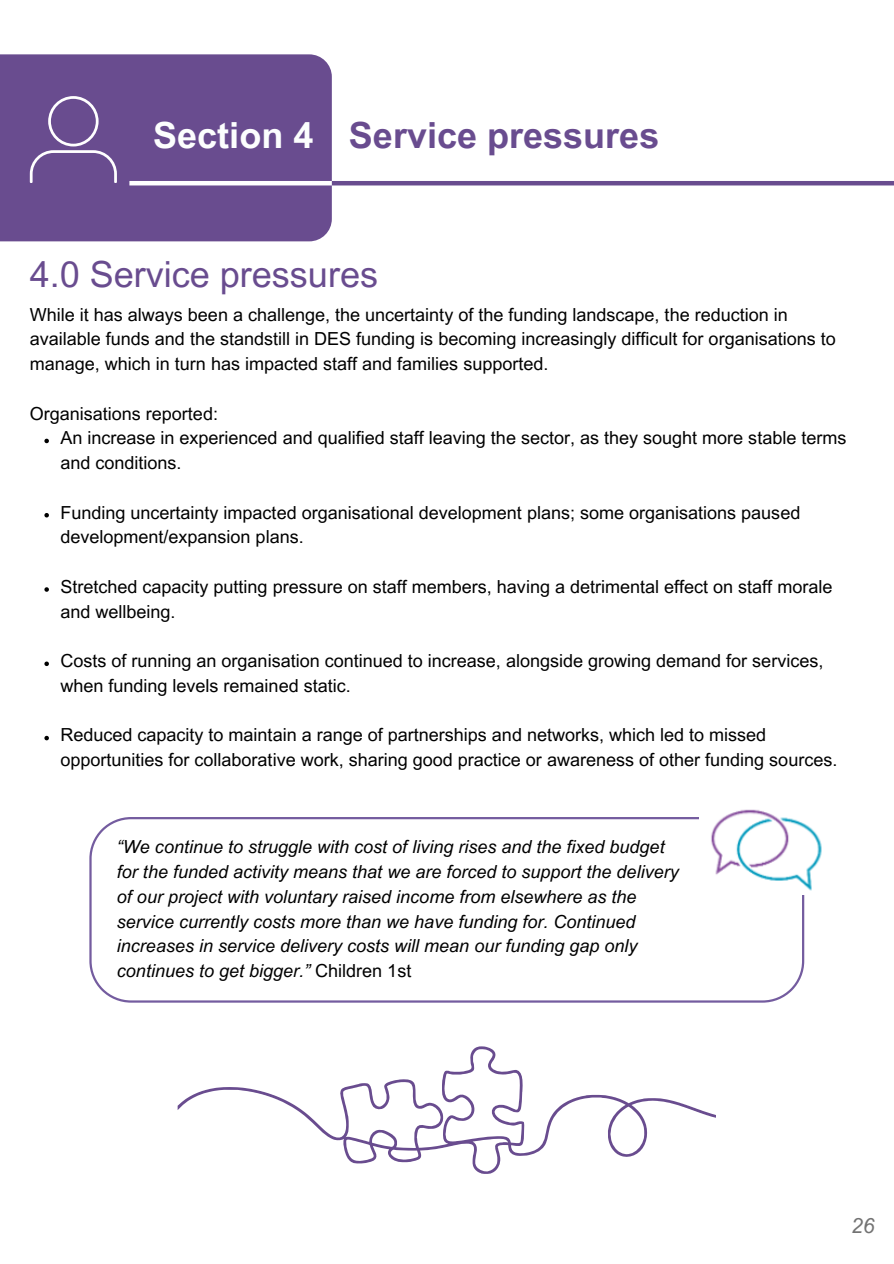
<style>
.page{position:relative;width:894px;height:1264px;background:#fff}
.page>*{position:absolute;margin:0;border:0;box-sizing:border-box;transform-origin:0 0}
.t1{font:36px "Arial MT Pro";color:#694c8f}
.t2{font:700 36px "Arial MT Pro";color:#694c8f}
.t3{font:700 36px "Arial MT Pro";color:#fcfefe}
.t4{font:italic 21px "Arial MT Pro";color:#737373}
.t5{font:18px/24.8px "Arial MT Pro";color:#000}
.t6{font:italic 18px/24.8px "Arial MT Pro";color:#000}
.s1{font-style:normal}
</style>
<div class="page">
<div style="left:0;top:54px;width:332px;height:187px;background:#694c8f"></div>
<hr style="left:332px;top:181px;width:561px;height:4px;background:#694c8f">
<hr style="left:129px;top:181px;width:203px;height:4px;background:#fff">
<svg style="left:44px;top:438px;width:5px;height:5px"></svg>
<svg style="left:44px;top:513px;width:5px;height:4px"></svg>
<svg style="left:44px;top:587px;width:5px;height:4px"></svg>
<svg style="left:44px;top:661px;width:5px;height:5px"></svg>
<svg style="left:44px;top:735px;width:5px;height:5px"></svg>
<svg style="left:177px;top:1046px;width:538px;height:128px"></svg>
<svg style="left:30px;top:96px;width:86px;height:87px"></svg>
<svg style="left:89px;top:817px;width:715px;height:185px"></svg>
<img style="left:699px;top:809px;width:123px;height:85px">
<p class="t3" style="left:153px;top:122px;width:162px">Section 4</p>
<h1 class="t2" style="left:349px;top:122px;width:312px">Service pressures</h1>
<p class="t1" style="left:30px;top:261px;width:349px">4.0 Service pressures</p>
<h1 class="t5" style="left:30px;top:304px;width:807px">While it has always been a challenge, the uncertainty of the funding landscape, the reduction in available funds and the standstill in DES funding is becoming increasingly difficult for organisations to manage, which in turn has impacted staff and families supported.</h1>
<h2 class="t5" style="left:30px;top:403px;width:190px">Organisations reported:</h2>
<p class="t5" style="left:60px;top:428px;width:787px">An increase in experienced and qualified staff leaving the sector, as they sought more stable terms and conditions.</p>
<p class="t5" style="left:60px;top:502px;width:741px">Funding uncertainty impacted organisational development plans; some organisations paused development/expansion plans.</p>
<p class="t5" style="left:60px;top:576px;width:773px">Stretched capacity putting pressure on staff members, having a detrimental effect on staff morale and wellbeing.</p>
<p class="t5" style="left:60px;top:650px;width:764px">Costs of running an organisation continued to increase, alongside growing demand for services, when funding levels remained static.</p>
<p class="t5" style="left:60px;top:725px;width:778px">Reduced capacity to maintain a range of partnerships and networks, which led to missed opportunities for collaborative work, sharing good practice or awareness of other funding sources.</p>
<p class="t6" style="left:117px;top:836px;width:563px">“We continue to struggle with cost of living rises and the fixed budget for the funded activity means that we are forced to support the delivery of our project with voluntary raised income from elsewhere as the service currently costs more than we have funding for. Continued increases in service delivery costs will mean our funding gap only continues to get bigger.” <span class="s1">Children 1st</span></p>
<p class="t4" style="left:850px;top:1217px;width:25px">26</p>
</div>
